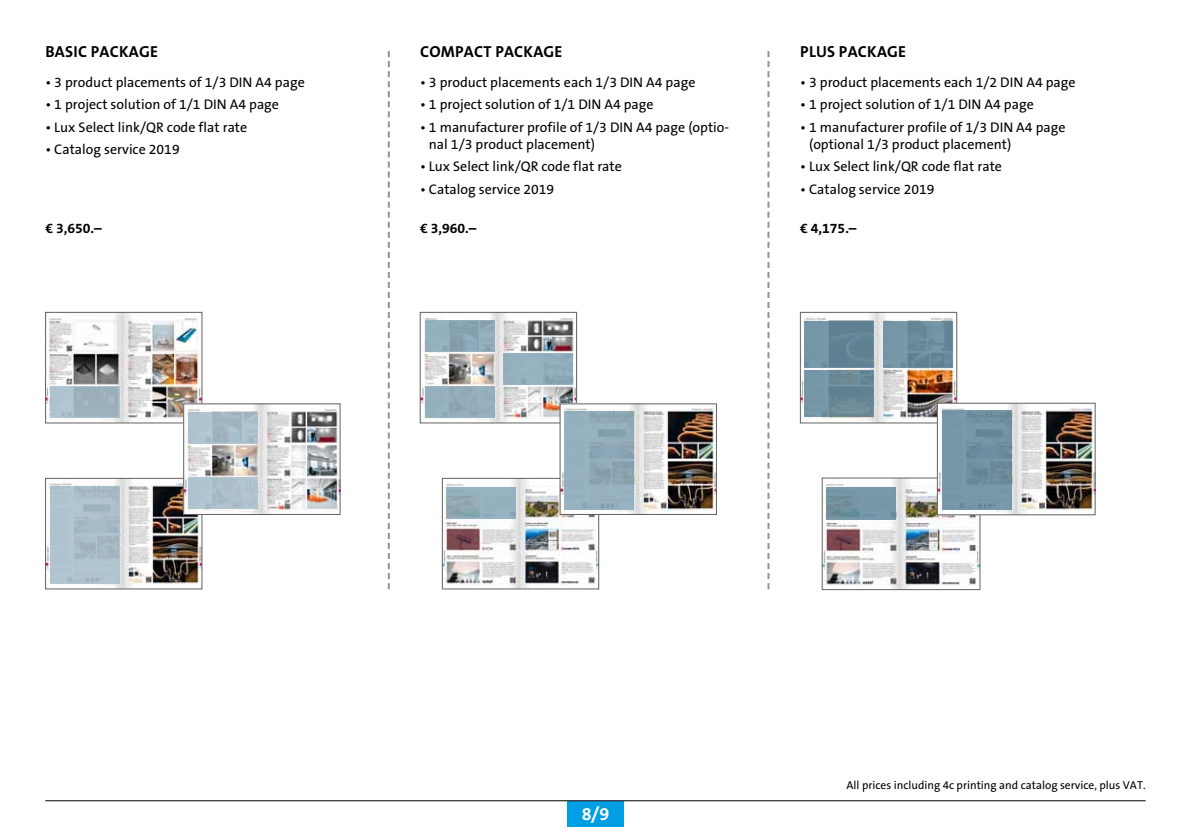
<style>
.page{position:relative;width:1191px;height:840px;background:#fff}
.page>*{position:absolute;margin:0;border:0;box-sizing:border-box;transform-origin:0 0}
.t1{font:700 18px "The Sans Os F";color:#fff}
.t2{font:700 16px "The Sans Os F";letter-spacing:.015em;color:#000}
.t3{font:14px/16.8px "The Sans Os F";color:#000}
.t4{font:700 14px "The Sans Os F";color:#000}
.t5{font:11.6px "The Sans Os F";color:#000}
</style>
<div class="page">
<div style="left:567px;top:800px;width:57px;height:25px;background:#009ee3"></div>
<hr style="left:45px;top:799px;width:1100px;height:1px;background:#000">
<svg style="left:388px;top:51px;width:2px;height:537px"></svg>
<svg style="left:767px;top:51px;width:2px;height:537px"></svg>
<img style="left:444px;top:480px;width:153px;height:107px">
<div style="left:442px;top:478px;width:157px;height:111px;border:1px solid #626261"></div>
<svg style="left:446px;top:487px;width:69px;height:32px;background:#93adba"></svg>
<img style="left:422px;top:314px;width:153px;height:107px">
<div style="left:420px;top:312px;width:157px;height:111px;border:1px solid #626261"></div>
<div style="left:425px;top:320px;width:69px;height:32px;background:#8dabbb"></div>
<div style="left:504px;top:352px;width:69px;height:32px;background:#94afbe"></div>
<div style="left:425px;top:385px;width:69px;height:32px;background:#95afbd"></div>
<img style="left:562px;top:405px;width:152px;height:107px">
<div style="left:560px;top:403px;width:156px;height:111px;border:1px solid #626261"></div>
<div style="left:564px;top:411px;width:70px;height:98px;background:linear-gradient(to right,#96b1bf,#8da7b5)"></div>
<img style="left:47px;top:314px;width:153px;height:107px">
<div style="left:45px;top:312px;width:157px;height:111px;border:1px solid #626261"></div>
<div style="left:50px;top:385px;width:69px;height:32px;background:linear-gradient(to right,#afc4cf,#96aab6)"></div>
<img style="left:47px;top:480px;width:153px;height:107px">
<div style="left:45px;top:478px;width:157px;height:111px;border:1px solid #626261"></div>
<div style="left:50px;top:486px;width:69px;height:98px;background:#aac1ce"></div>
<img style="left:185px;top:405px;width:153px;height:107px">
<div style="left:183px;top:403px;width:157px;height:111px;border:1px solid #626261"></div>
<div style="left:189px;top:412px;width:69px;height:32px;background:#aac1ce"></div>
<div style="left:189px;top:477px;width:69px;height:32px;background:#aac1ce"></div>
<img style="left:824px;top:479px;width:154px;height:108px">
<svg style="left:826px;top:486px;width:70px;height:33px;background:#7897a7"></svg>
<img style="left:802px;top:314px;width:153px;height:107px">
<div style="left:800px;top:312px;width:157px;height:111px;border:1px solid #626261"></div>
<div style="left:804px;top:320px;width:69px;height:47px;background:linear-gradient(to right,#7697a9,#5a7b8d)"></div>
<svg style="left:804px;top:369px;width:69px;height:47px;background:#708f9e"></svg>
<div style="left:883px;top:320px;width:69px;height:47px;background:linear-gradient(to bottom,#7091a1,#6b8d9e)"></div>
<img style="left:939px;top:405px;width:154px;height:107px">
<div style="left:937px;top:403px;width:158px;height:111px;border:1px solid #626261"></div>
<div style="left:942px;top:410px;width:69px;height:99px;background:linear-gradient(to right,#7698a9,#6e8e9e)"></div>
<p class="t2" style="left:45px;top:42px;width:112px">BASIC PAC KAGE</p>
<p class="t3" style="left:45px;top:74px;width:261px">• 3 product placements of 1/3 DIN A4 page</p>
<p class="t3" style="left:45px;top:96px;width:235px">• 1 project solution of 1/1 DIN A4 page</p>
<p class="t3" style="left:45px;top:119px;width:203px">• Lux Select link/QR code flat rate</p>
<p class="t3" style="left:45px;top:141px;width:136px">• Catalog service 2019</p>
<p class="t4" style="left:45px;top:219px;width:58px">€ 3,650.–</p>
<p class="t2" style="left:420px;top:42px;width:21px">COMPACT</p>
<p class="t2" style="left:495px;top:42px;width:67px">PAC KAGE</p>
<p class="t3" style="left:420px;top:74px;width:277px">• 3 product placements each 1/3 DIN A4 page</p>
<p class="t3" style="left:420px;top:96px;width:235px">• 1 project solution of 1/1 DIN A4 page</p>
<p class="t3" style="left:429px;top:119px;width:302px;text-indent:-9px">• 1 manufacturer profile of 1/3 DIN A4 page (optio&shy;nal 1/3 product placement)</p>
<p class="t3" style="left:420px;top:158px;width:203px">• Lux Select link/QR code flat rate</p>
<p class="t3" style="left:420px;top:181px;width:136px">• Catalog service 2019</p>
<p class="t4" style="left:420px;top:219px;width:58px">€ 3,960.–</p>
<p class="t2" style="left:800px;top:42px;width:105px">PLUS PACKAGE</p>
<p class="t3" style="left:800px;top:74px;width:277px">• 3 product placements each 1/2 DIN A4 page</p>
<p class="t3" style="left:800px;top:96px;width:235px">• 1 project solution of 1/1 DIN A4 page</p>
<p class="t3" style="left:809px;top:119px;width:258px;text-indent:-9px">• 1 manufacturer profile of 1/3 DIN A4 page (optional 1/3 product placement)</p>
<p class="t3" style="left:800px;top:158px;width:203px">• Lux Select link/QR code flat rate</p>
<p class="t3" style="left:800px;top:181px;width:136px">• Catalog service 2019</p>
<p class="t4" style="left:800px;top:219px;width:58px">€ 4,175.–</p>
<p class="t1" style="left:581px;top:802px;width:29px">8/9</p>
<p class="t5" style="left:846px;top:777px;width:301px">All prices including 4c printing and catalog service, plus VAT.</p>
</div>
